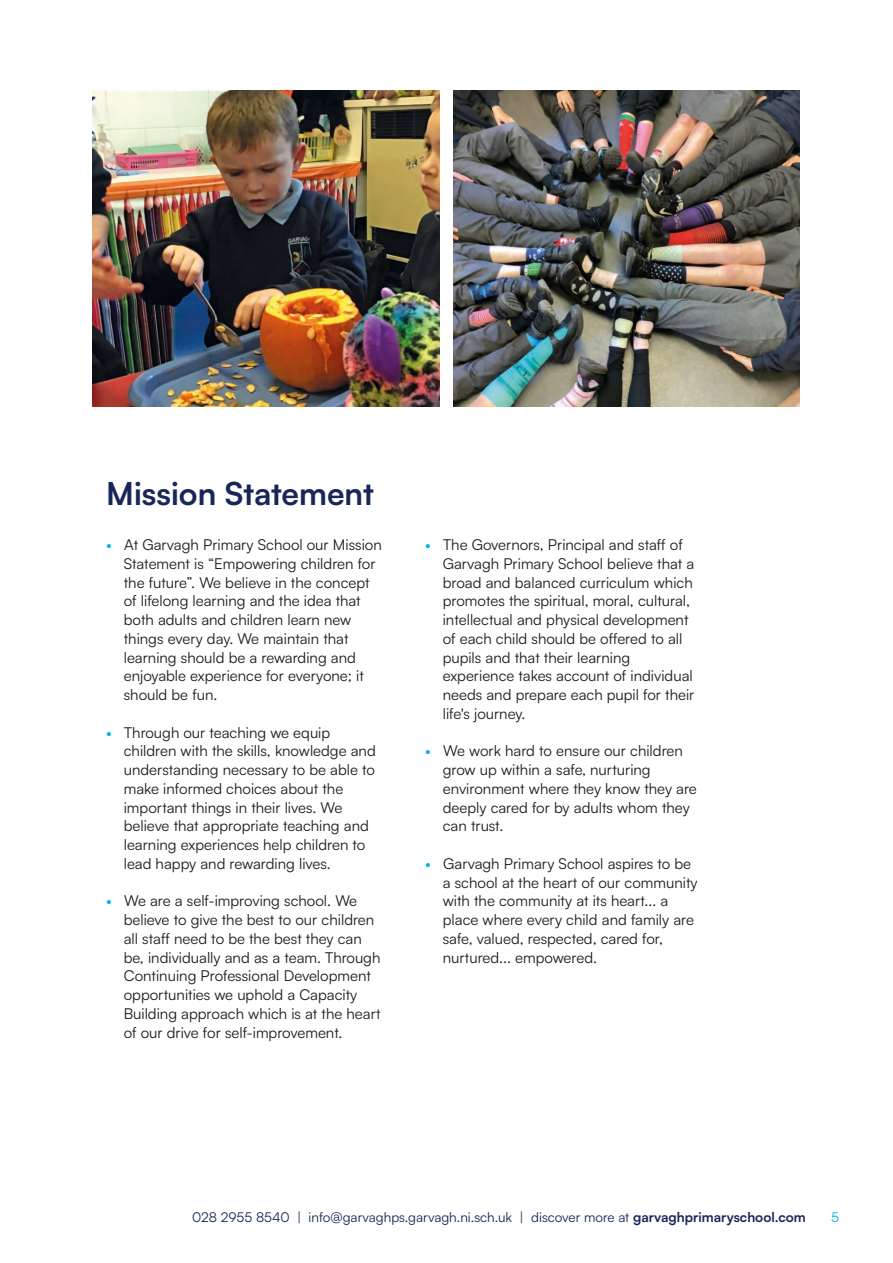
<style>
.page{position:relative;width:893px;height:1263px;background:#fff}
.page>*{position:absolute;margin:0;border:0;box-sizing:border-box;transform-origin:0 0}
.t1{font:700 31.5px "Satoshi";color:#182659}
.t2{font:15px/18.8px "Satoshi";color:#1d1d1b}
.t3{font:13.5px "Satoshi";color:#182659}
.t4{font:13.5px "Satoshi";color:#00b1eb}
.s1{color:#00b1eb}
.s2{font-weight:700}
</style>
<div class="page">
<img style="left:453px;top:91px;width:347px;height:316px">
<img style="left:92px;top:91px;width:348px;height:316px">
<h1 class="t1" style="left:106px;top:473px;width:269px">Mission Statement</h1>
<p class="t2" style="left:124px;top:535px;width:260px;text-indent:-18px"><span class="s1">•</span> At Garvagh Primary School our Mission Statement is “Empowering children for the future”. We believe in the concept of lifelong learning and the idea that both adults and children learn new things every day. We maintain that learning should be a rewarding and enjoyable experience for everyone; it should be fun.</p>
<p class="t2" style="left:124px;top:722px;width:254px;text-indent:-18px"><span class="s1">•</span> Through our teaching we equip children with the skills, knowledge and understanding necessary to be able to make informed choices about the important things in their lives. We believe that appropriate teaching and learning experiences help children to lead happy and rewarding lives.</p>
<p class="t2" style="left:124px;top:891px;width:258px;text-indent:-18px"><span class="s1">•</span> We are a self-improving school. We believe to give the best to our children all staff need to be the best they can be, individually and as a team. Through Continuing Professional Development opportunities we uphold a Capacity Building approach which is at the heart of our drive for self-improvement.</p>
<p class="t2" style="left:443px;top:535px;width:253px;text-indent:-18px"><span class="s1">•</span> The Governors, Principal and staff of Garvagh Primary School believe that a broad and balanced curriculum which promotes the spiritual, moral, cultural, intellectual and physical development of each child should be offered to all pupils and that their learning experience takes account of individual needs and prepare each pupil for their life's journey.</p>
<p class="t2" style="left:443px;top:741px;width:256px;text-indent:-18px"><span class="s1">•</span> We work hard to ensure our children grow up within a safe, nurturing environment where they know they are deeply cared for by adults whom they can trust.</p>
<p class="t2" style="left:443px;top:854px;width:256px;text-indent:-18px"><span class="s1">•</span> Garvagh Primary School aspires to be a school at the heart of our community with the community at its heart... a place where every child and family are safe, valued, respected, cared for, nurtured... empowered.</p>
<p class="t3" style="left:192px;top:1208px;width:615px">028 2955 8540 | info@garvaghps.garvagh.ni.sch.uk | discover more at <span class="s2">garvaghprimaryschool.com</span></p>
<p class="t4" style="left:831px;top:1208px;width:9px">5</p>
</div>
